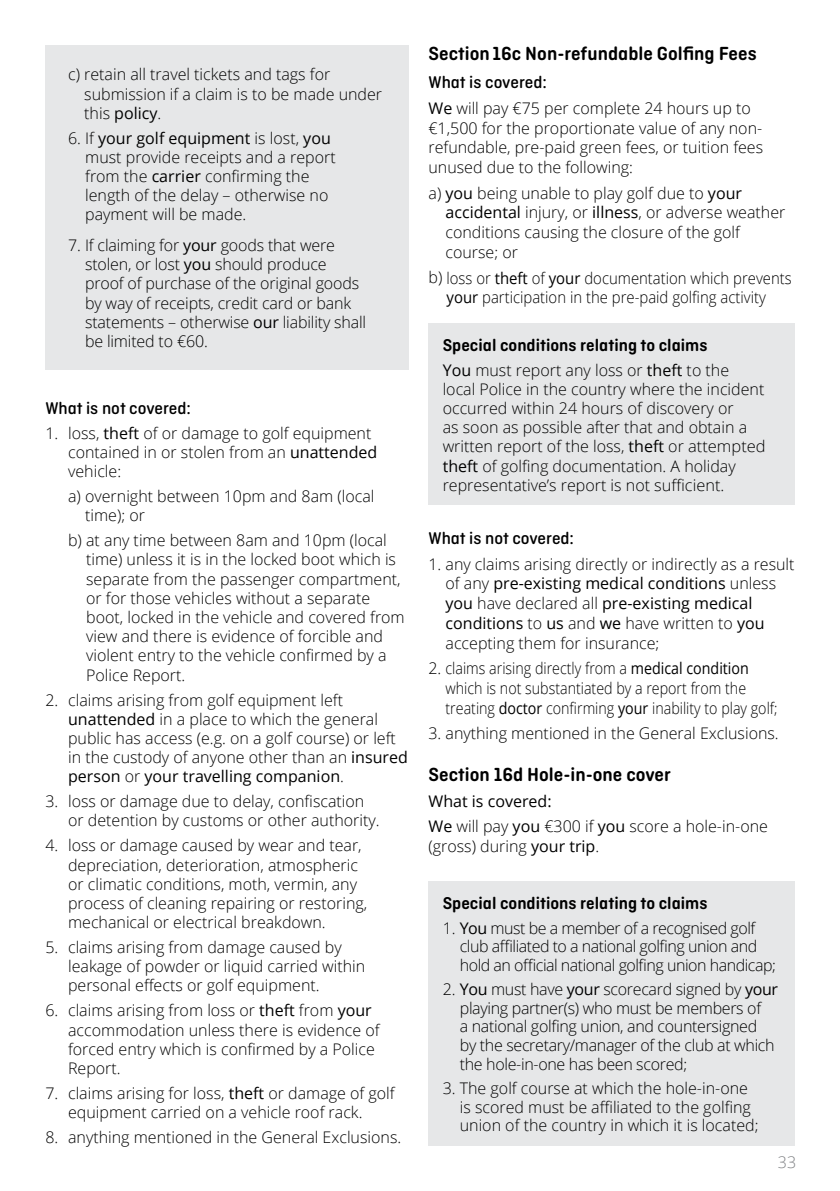
<style>
.page{position:relative;width:840px;height:1191px;background:#fff}
.page>*{position:absolute;margin:0;border:0;box-sizing:border-box;transform-origin:0 0}
.t1{font:600 20px "Ciutadella Rounded";color:#000}
.t2{font:600 18px "Ciutadella Rounded";color:#000}
.t3{font:500 18px "Ciutadella Rounded";color:#000}
.t4{font:300 16px/19.2px "Open Sans";color:#000}
.t5{font:300 16px/18.6px "Open Sans";letter-spacing:-.02em;color:#000}
.t6{font:300 16px/18.6px "Open Sans";letter-spacing:-.03em;color:#000}
.t7{font:300 16px "Open Sans";color:#808285}
.s1{font-weight:400}
</style>
<div class="page">
<div style="left:45px;top:45px;width:363px;height:325px;background:#e6e7e8"></div>
<div style="left:428px;top:323px;width:366px;height:182px;background:#e6e7e8"></div>
<div style="left:428px;top:881px;width:366px;height:264px;background:#e6e7e8"></div>
<p class="t4" style="left:84px;top:64px;width:299px;text-indent:-16px">c) retain all travel tickets and tags for submission if a claim is to be made under this <span class="s1">policy</span>.</p>
<p class="t4" style="left:85px;top:128px;width:252px;text-indent:-17px">6. If <span class="s1">your golf equipment</span> is lost, <span class="s1">you </span>must provide receipts and a report from the <span class="s1">carrier</span> confirming the length of the delay – otherwise no payment will be made.</p>
<p class="t4" style="left:85px;top:235px;width:282px;text-indent:-17px">7. If claiming for <span class="s1">your</span> goods that were stolen, or lost <span class="s1">you</span> should produce proof of purchase of the original goods by way of receipts, credit card or bank statements – otherwise <span class="s1">our</span> liability shall be limited to €60.</p>
<p class="t3" style="left:45px;top:398px;width:147px">What is not covered:</p>
<p class="t4" style="left:68px;top:423px;width:310px;text-indent:-23px">1. loss, <span class="s1">theft</span> of or damage to golf equipment contained in or stolen from an <span class="s1">unattended </span>vehicle:</p>
<p class="t4" style="left:85px;top:486px;width:291px;text-indent:-17px">a) overnight between 10pm and 8am (local time); or</p>
<p class="t4" style="left:86px;top:530px;width:320px;text-indent:-18px">b) at any time between 8am and 10pm (local time) unless it is in the locked boot which is separate from the passenger compartment, or for those vehicles without a separate boot, locked in the vehicle and covered from view and there is evidence of forcible and violent entry to the vehicle confirmed by a Police Report.</p>
<p class="t4" style="left:68px;top:689px;width:341px;text-indent:-23px">2. claims arising from golf equipment left <span class="s1">unattended</span> in a place to which the general public has access (e.g. on a golf course) or left in the custody of anyone other than an <span class="s1">insured person</span> or <span class="s1">your travelling companion</span>.</p>
<p class="t4" style="left:68px;top:791px;width:313px;text-indent:-23px">3. loss or damage due to delay, confiscation or detention by customs or other authority.</p>
<p class="t4" style="left:68px;top:835px;width:300px;text-indent:-23px">4. loss or damage caused by wear and tear, depreciation, deterioration, atmospheric or climatic conditions, moth, vermin, any process of cleaning repairing or restoring, mechanical or electrical breakdown.</p>
<p class="t4" style="left:68px;top:937px;width:298px;text-indent:-23px">5. claims arising from damage caused by leakage of powder or liquid carried within personal effects or golf equipment.</p>
<p class="t4" style="left:68px;top:1000px;width:313px;text-indent:-23px">6. claims arising from loss or <span class="s1">theft</span> from <span class="s1">your </span>accommodation unless there is evidence of forced entry which is confirmed by a Police Report.</p>
<p class="t4" style="left:45px;top:1083px;width:350px;text-align:center">7. claims arising for loss, <span class="s1">theft</span> or damage of golf equipment carried on a vehicle roof rack.</p>
<p class="t4" style="left:45px;top:1127px;width:357px">8. anything mentioned in the General Exclusions.</p>
<p class="t1" style="left:428px;top:42px;width:329px">Section 16c Non-refundable Golfing Fees</p>
<p class="t3" style="left:428px;top:72px;width:120px">What is covered:</p>
<p class="t4" style="left:428px;top:98px;width:336px;line-height:19.8px"><span class="s1">We</span> will pay €75 per complete 24 hours up to €1,500 for the proportionate value of any non&shy;refundable, pre-paid green fees, or tuition fees unused due to the following:</p>
<p class="t4" style="left:445px;top:182px;width:341px;line-height:19.8px;text-indent:-17px">a) <span class="s1">you</span> being unable to play golf due to <span class="s1">your accidental</span> injury, or <span class="s1">illness</span>, or adverse weather conditions causing the closure of the golf course; or</p>
<p class="t4" style="left:428px;top:267px;width:364px;line-height:19.8px;text-align:center">b) loss or <span class="s1">theft</span> of <span class="s1">your</span> documentation which prevents <span class="s1">your</span> participation in the pre-paid golfing activity</p>
<p class="t2" style="left:442px;top:334px;width:266px">Special conditions relating to claims</p>
<p class="t4" style="left:442px;top:360px;width:324px"><span class="s1">You</span> must report any loss or <span class="s1">theft</span> to the local Police in the country where the incident occurred within 24 hours of discovery or<br>as soon as possible after that and obtain a written report of the loss, <span class="s1">theft</span> or attempted <span class="s1">theft</span> of golfing documentation. A holiday representative’s report is not sufficient.</p>
<p class="t3" style="left:428px;top:528px;width:147px">What is not covered:</p>
<p class="t4" style="left:445px;top:553px;width:350px;line-height:19.8px;text-indent:-17px">1. any claims arising directly or indirectly as a result of any <span class="s1">pre-existing medical conditions</span> unless <span class="s1">you</span> have declared all <span class="s1">pre-existing medical conditions</span> to <span class="s1">us</span> and <span class="s1">we</span> have written to <span class="s1">you </span>accepting them for insurance;</p>
<p class="t4" style="left:445px;top:658px;width:333px;line-height:19.8px;text-indent:-17px">2. claims arising directly from a <span class="s1">medical condition </span>which is not substantiated by a report from the treating <span class="s1">doctor</span> confirming <span class="s1">your</span> inability to play golf;</p>
<p class="t4" style="left:428px;top:723px;width:351px">3. anything mentioned in the General Exclusions.</p>
<p class="t1" style="left:428px;top:763px;width:244px">Section 16d Hole-in-one cover</p>
<p class="t4" style="left:428px;top:787px;width:341px;line-height:25.4px"><span class="s1">What is covered:<br>We</span> will pay <span class="s1">you</span> €300 if <span class="s1">you</span> score a hole-in-one</p>
<p class="t4" style="left:428px;top:836px;width:172px">(gross) during <span class="s1">your trip</span>.</p>
<p class="t2" style="left:442px;top:892px;width:266px">Special conditions relating to claims</p>
<p class="t6" style="left:459px;top:918px;width:317px;text-indent:-17px">1. <span class="s1">You</span> must be a member of a recognised golf club affiliated to a national golfing union and hold an official national golfing union handicap;</p>
<p class="t5" style="left:459px;top:979px;width:320px;text-indent:-17px">2. <span class="s1">You</span> must have <span class="s1">your</span> scorecard signed by <span class="s1">your </span>playing partner(s) who must be members of<br>a national golfing union, and countersigned<br>by the secretary/manager of the club at which the hole-in-one has been scored;</p>
<p class="t4" style="left:459px;top:1078px;width:300px;line-height:18.6px;text-indent:-17px">3. The golf course at which the hole-in-one is scored must be affiliated to the golfing union of the country in which it is located;</p>
<p class="t7" style="left:777px;top:1151px;width:20px">33</p>
</div>
